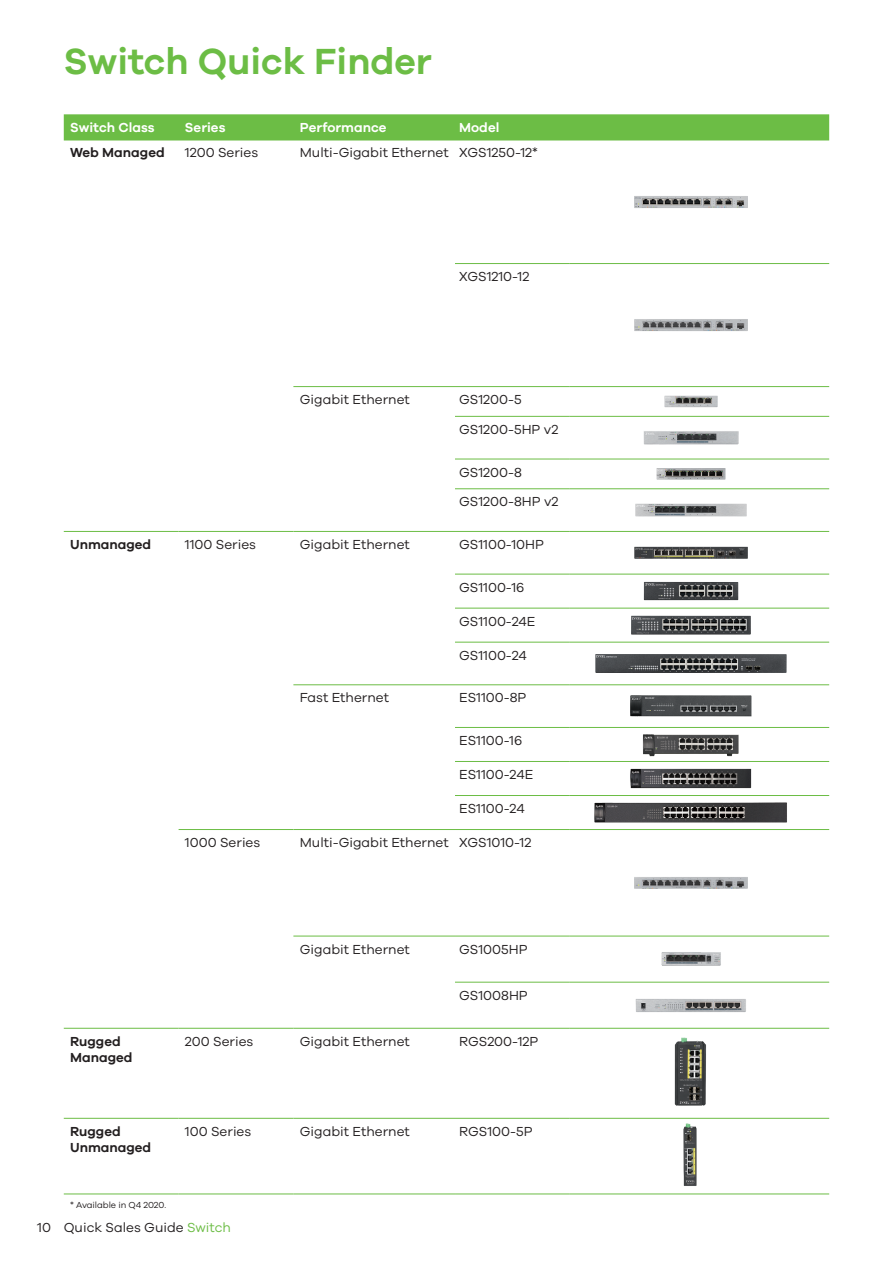
<style>
.page{position:relative;width:893px;height:1263px;background:#fff}
.page>*{position:absolute;margin:0;border:0;box-sizing:border-box;transform-origin:0 0}
.Title-20pt{font:600 37.5px "Galano Grotesque";color:#6cbd45}
.t1{font:13.5px "Galano Grotesque";color:#231f20}
.t2{font:600 13.5px/16.5px "Galano Grotesque";color:#231f20}
.t3{font:600 13.5px "Galano Grotesque";color:#fff}
.table_texts{font:9px "Galano Grotesque";letter-spacing:-.005em;color:#231f20}
.s1{color:#6cbd45}
</style>
<div class="page">
<div style="left:64px;top:114px;width:765px;height:26px;background:#6cbd45"></div>
<hr style="left:293px;top:386px;width:162px;height:1px;background:#6cbd45">
<hr style="left:455px;top:386px;width:115px;height:1px;background:#6cbd45">
<hr style="left:570px;top:386px;width:259px;height:1px;background:#6cbd45">
<hr style="left:455px;top:416px;width:115px;height:1px;background:#6cbd45">
<hr style="left:455px;top:459px;width:115px;height:1px;background:#6cbd45">
<hr style="left:570px;top:416px;width:259px;height:1px;background:#6cbd45">
<hr style="left:570px;top:459px;width:259px;height:1px;background:#6cbd45">
<hr style="left:455px;top:488px;width:115px;height:1px;background:#6cbd45">
<hr style="left:570px;top:488px;width:259px;height:1px;background:#6cbd45">
<hr style="left:64px;top:531px;width:115px;height:1px;background:#6cbd45">
<hr style="left:179px;top:531px;width:114px;height:1px;background:#6cbd45">
<hr style="left:293px;top:531px;width:162px;height:1px;background:#6cbd45">
<hr style="left:455px;top:531px;width:115px;height:1px;background:#6cbd45">
<hr style="left:570px;top:531px;width:259px;height:1px;background:#6cbd45">
<hr style="left:455px;top:574px;width:115px;height:1px;background:#6cbd45">
<hr style="left:570px;top:574px;width:259px;height:1px;background:#6cbd45">
<hr style="left:455px;top:608px;width:115px;height:1px;background:#6cbd45">
<hr style="left:570px;top:608px;width:259px;height:1px;background:#6cbd45">
<hr style="left:455px;top:642px;width:115px;height:1px;background:#6cbd45">
<hr style="left:570px;top:642px;width:259px;height:1px;background:#6cbd45">
<hr style="left:293px;top:684px;width:162px;height:1px;background:#6cbd45">
<hr style="left:455px;top:684px;width:115px;height:1px;background:#6cbd45">
<hr style="left:570px;top:684px;width:259px;height:1px;background:#6cbd45">
<hr style="left:455px;top:727px;width:115px;height:1px;background:#6cbd45">
<hr style="left:570px;top:727px;width:259px;height:1px;background:#6cbd45">
<hr style="left:455px;top:761px;width:115px;height:1px;background:#6cbd45">
<hr style="left:570px;top:761px;width:259px;height:1px;background:#6cbd45">
<hr style="left:455px;top:795px;width:115px;height:1px;background:#6cbd45">
<hr style="left:570px;top:795px;width:259px;height:1px;background:#6cbd45">
<hr style="left:179px;top:829px;width:114px;height:1px;background:#6cbd45">
<hr style="left:293px;top:829px;width:162px;height:1px;background:#6cbd45">
<hr style="left:455px;top:829px;width:115px;height:1px;background:#6cbd45">
<hr style="left:570px;top:829px;width:259px;height:1px;background:#6cbd45">
<hr style="left:293px;top:936px;width:162px;height:1px;background:#6cbd45">
<hr style="left:455px;top:936px;width:115px;height:1px;background:#6cbd45">
<hr style="left:570px;top:936px;width:259px;height:1px;background:#6cbd45">
<hr style="left:455px;top:982px;width:115px;height:1px;background:#6cbd45">
<hr style="left:570px;top:982px;width:259px;height:1px;background:#6cbd45">
<hr style="left:64px;top:1028px;width:115px;height:1px;background:#6cbd45">
<hr style="left:179px;top:1028px;width:114px;height:1px;background:#6cbd45">
<hr style="left:293px;top:1028px;width:162px;height:1px;background:#6cbd45">
<hr style="left:455px;top:1028px;width:115px;height:1px;background:#6cbd45">
<hr style="left:570px;top:1028px;width:259px;height:1px;background:#6cbd45">
<hr style="left:64px;top:1118px;width:115px;height:1px;background:#6cbd45">
<hr style="left:179px;top:1118px;width:114px;height:1px;background:#6cbd45">
<hr style="left:64px;top:1193px;width:115px;height:1px;background:#6cbd45">
<hr style="left:179px;top:1193px;width:114px;height:1px;background:#6cbd45">
<hr style="left:293px;top:1118px;width:162px;height:1px;background:#6cbd45">
<hr style="left:293px;top:1193px;width:162px;height:1px;background:#6cbd45">
<hr style="left:455px;top:1118px;width:115px;height:1px;background:#6cbd45">
<hr style="left:455px;top:1193px;width:115px;height:1px;background:#6cbd45">
<hr style="left:570px;top:1118px;width:259px;height:1px;background:#6cbd45">
<hr style="left:570px;top:1193px;width:259px;height:1px;background:#6cbd45">
<hr style="left:455px;top:263px;width:115px;height:1px;background:#6cbd45">
<hr style="left:570px;top:263px;width:259px;height:1px;background:#6cbd45">
<img style="left:630px;top:695px;width:122px;height:22px">
<img style="left:643px;top:734px;width:96px;height:22px">
<img style="left:630px;top:768px;width:122px;height:21px">
<img style="left:594px;top:802px;width:193px;height:21px">
<img style="left:683px;top:1123px;width:14px;height:63px">
<img style="left:674px;top:1037px;width:32px;height:69px">
<img style="left:643px;top:431px;width:96px;height:14px">
<img style="left:664px;top:396px;width:54px;height:11px">
<img style="left:635px;top:504px;width:112px;height:12px">
<img style="left:635px;top:999px;width:111px;height:13px">
<img style="left:661px;top:952px;width:60px;height:14px">
<img style="left:634px;top:319px;width:114px;height:12px">
<img style="left:644px;top:582px;width:94px;height:18px">
<img style="left:595px;top:654px;width:192px;height:19px">
<img style="left:631px;top:616px;width:120px;height:18px">
<img style="left:634px;top:547px;width:114px;height:12px">
<img style="left:634px;top:877px;width:114px;height:12px">
<img style="left:657px;top:468px;width:68px;height:12px">
<img style="left:634px;top:196px;width:114px;height:12px">
<p class="Title-20pt" style="left:64px;top:38px;width:370px">Switch Quick Finder</p>
<p class="t3" style="left:70px;top:119px;width:86px">Switch Class</p>
<p class="t3" style="left:185px;top:119px;width:42px">Series</p>
<p class="t3" style="left:300px;top:119px;width:88px">Performance</p>
<p class="t3" style="left:459px;top:119px;width:42px">Model</p>
<p class="t2" style="left:70px;top:144px;width:96px">Web Managed</p>
<p class="t1" style="left:185px;top:144px;width:75px">1200 Series</p>
<p class="t1" style="left:300px;top:144px;width:150px">Multi-Gigabit Ethernet</p>
<p class="t1" style="left:459px;top:144px;width:80px">XGS1250-12*</p>
<p class="t1" style="left:459px;top:269px;width:72px">XGS1210-12</p>
<p class="t1" style="left:300px;top:392px;width:112px">Gigabit Ethernet</p>
<p class="t1" style="left:459px;top:392px;width:64px">GS1200-5</p>
<p class="t1" style="left:459px;top:421px;width:101px">GS1200-5HP v2</p>
<p class="t1" style="left:459px;top:464px;width:64px">GS1200-8</p>
<p class="t1" style="left:459px;top:494px;width:101px">GS1200-8HP v2</p>
<p class="t2" style="left:70px;top:536px;width:83px">Unmanaged</p>
<p class="t1" style="left:185px;top:536px;width:73px">1100 Series</p>
<p class="t1" style="left:300px;top:536px;width:112px">Gigabit Ethernet</p>
<p class="t1" style="left:459px;top:536px;width:86px">GS1100-10HP</p>
<p class="t1" style="left:459px;top:579px;width:67px">GS1100-16</p>
<p class="t1" style="left:459px;top:613px;width:78px">GS1100-24E</p>
<p class="t1" style="left:459px;top:647px;width:69px">GS1100-24</p>
<p class="t1" style="left:300px;top:690px;width:91px">Fast Ethernet</p>
<p class="t1" style="left:459px;top:690px;width:69px">ES1100-8P</p>
<p class="t1" style="left:459px;top:732px;width:65px">ES1100-16</p>
<p class="t1" style="left:459px;top:766px;width:76px">ES1100-24E</p>
<p class="t1" style="left:459px;top:800px;width:67px">ES1100-24</p>
<p class="t1" style="left:185px;top:834px;width:77px">1000 Series</p>
<p class="t1" style="left:300px;top:834px;width:150px">Multi-Gigabit Ethernet</p>
<p class="t1" style="left:459px;top:834px;width:74px">XGS1010-12</p>
<p class="t1" style="left:300px;top:941px;width:112px">Gigabit Ethernet</p>
<p class="t1" style="left:459px;top:941px;width:70px">GS1005HP</p>
<p class="t1" style="left:459px;top:987px;width:70px">GS1008HP</p>
<p class="t2" style="left:70px;top:1033px;width:64px">Rugged<br>Managed</p>
<p class="t1" style="left:185px;top:1033px;width:70px">200 Series</p>
<p class="t1" style="left:300px;top:1033px;width:112px">Gigabit Ethernet</p>
<p class="t1" style="left:459px;top:1033px;width:80px">RGS200-12P</p>
<p class="t2" style="left:70px;top:1123px;width:83px">Rugged<br>Unmanaged</p>
<p class="t1" style="left:185px;top:1123px;width:68px">100 Series</p>
<p class="t1" style="left:300px;top:1123px;width:112px">Gigabit Ethernet</p>
<p class="t1" style="left:459px;top:1123px;width:75px">RGS100-5P</p>
<p class="table_texts" style="left:70px;top:1199px;width:98px">* Available in Q4 2020.</p>
<p class="t1" style="left:37px;top:1219px;width:15px">10</p>
<p class="t1" style="left:64px;top:1219px;width:169px">Quick Sales Guide <span class="s1">Switch</span></p>
</div>
